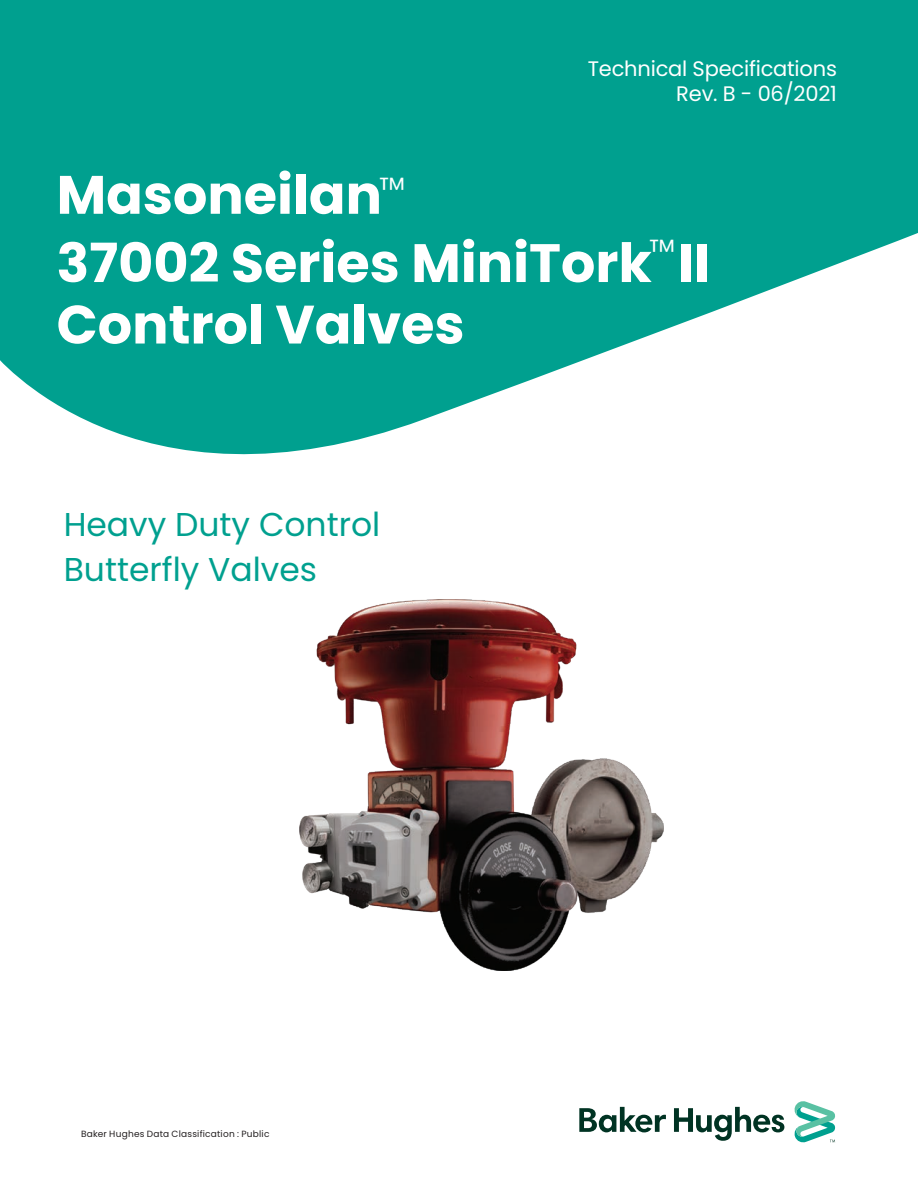
<style>
.page{position:relative;width:918px;height:1188px;background:#fff}
.page>*{position:absolute;margin:0;border:0;box-sizing:border-box;transform-origin:0 0}
.t1{font:700 54px/61.5px "Poppins";color:#fff}
.t2{font:33px/45px "Poppins";color:#00a08f}
.t3{font:21px "Poppins";letter-spacing:-.01em;color:#fff}
._6pt_7_5-legal_footn{font:9px "Poppins";letter-spacing:.025em;color:#231f20}
</style>
<div class="page">
<img style="left:300px;top:599px;width:364px;height:371px">
<svg style="left:0;top:0;width:918px;height:455px;fill:#00a08f"></svg>
<svg style="left:579px;top:1101px;width:257px;height:42px"></svg>
<p class="t3" style="left:588px;top:57px;width:251px">Technical Specifications</p>
<p class="t3" style="left:676px;top:81px;width:162px">Rev. B - 06/2021</p>
<p class="t1" style="left:57px;top:164px;width:350px">Masoneilan<sup>™</sup></p>
<p class="t1" style="left:57px;top:233px;width:655px">37002 Series MiniTork<sup>™</sup>II<br>Control Valves</p>
<p class="t2" style="left:64px;top:502px;width:318px">Heavy Duty Control<br>Butterfly Valves</p>
<p class="_6pt_7_5-legal_footn" style="left:81px;top:1128px;width:190px">Baker Hughes Data Classification : Public</p>
</div>
